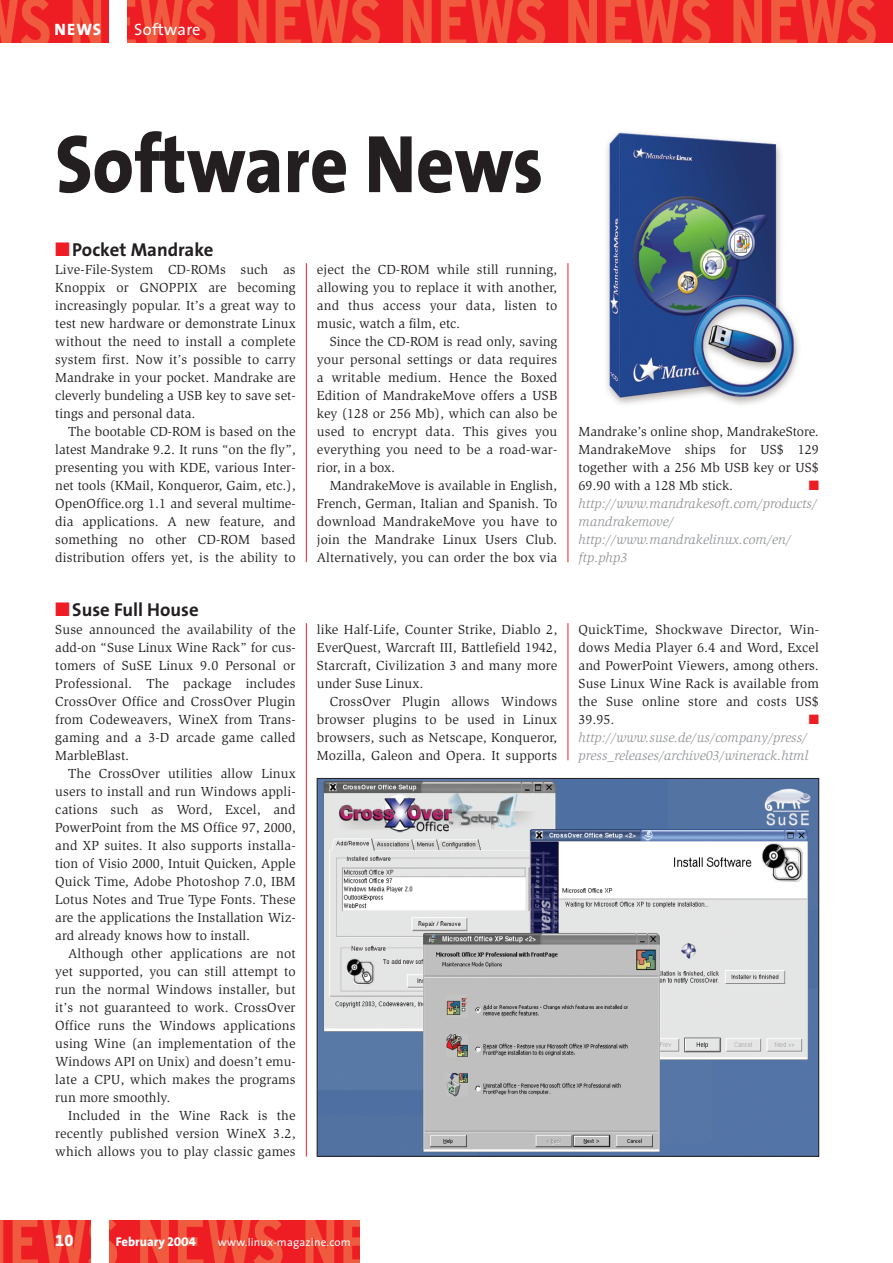
<style>
.page{position:relative;width:893px;height:1263px;background:#fff}
.page>*{position:absolute;margin:0;border:0;box-sizing:border-box;transform-origin:0 0}
.t1{font:800 82.5px "The Sans";color:#231f20;scale:.9 1}
.t2{font:700 18.75px "The Sans";color:#231f20}
.t3{font:16.5px "The Sans";letter-spacing:.02em;color:#fff}
.t4{font:16.5px "The Sans Extra Bold Caps";color:#fff}
.t5{font:16.5px "The Sans Extra Bold Expert";color:#fff}
.t6{font:13.5px/18px "Slimbach";letter-spacing:.01em;color:#231f20;text-align:justify}
.t7{font:italic 13.5px/18px "Slimbach";color:#939598}
.t8{font:13.5px "Zapf Dingbats";color:#ee1d23}
.t9{font:800 12.75px "The Sans";color:#fff}
.t10{font:11.25px "The Sans";letter-spacing:.02em;color:#fff}
.s1{color:#ee1d23}
.s2{font-family:"The Sans Extra Bold Caps";font-weight:400}
</style>
<div class="page">
<img style="left:0;top:1220px;width:359px;height:43px">
<div style="left:91px;top:1220px;width:17px;height:43px;background:#fff"></div>
<img style="left:0;top:0;width:892px;height:43px">
<div style="left:110px;top:0;width:17px;height:43px;background:#fff"></div>
<img style="left:319px;top:780px;width:497px;height:375px">
<img style="left:606px;top:132px;width:193px;height:273px">
<hr style="left:306px;top:263px;width:1px;height:299px;background:#ee1d23">
<hr style="left:567px;top:263px;width:1px;height:299px;background:#ee1d23">
<hr style="left:567px;top:623px;width:1px;height:137px;background:#ee1d23">
<hr style="left:306px;top:623px;width:1px;height:534px;background:#ee1d23">
<p class="t4" style="left:54px;top:20px;width:48px">NEWS</p>
<p class="t3" style="left:134px;top:23px;width:68px">Software</p>
<h1 class="t1" style="left:55px;top:130px;width:543px">Software News</h1>
<h2 class="t2" style="left:55px;top:242px;width:160px"><span class="s1">■</span>Pocket Mandrake</h2>
<p class="t6" style="left:55px;top:262px;width:242px">Live-File-System CD-ROMs such as Knoppix or GNOPPIX are becoming increasingly popular. It’s a great way to test new hardware or demonstrate Linux without the need to install a complete system first. Now it’s possible to carry Mandrake in your pocket. Mandrake are cleverly bundeling a USB key to save set&shy;tings and personal data.</p>
<p class="t6" style="left:55px;top:424px;width:242px;text-indent:13px">The bootable CD-ROM is based on the latest Mandrake 9.2. It runs “on the fly”, presenting you with KDE, various Inter&shy;net tools (KMail, Konqueror, Gaim, etc.), OpenOffice.org 1.1 and several multime&shy;dia applications. A new feature, and something no other CD-ROM based distribution offers yet, is the ability to</p>
<h2 class="t2" style="left:55px;top:602px;width:145px"><span class="s1">■</span>Suse Full House</h2>
<p class="t6" style="left:55px;top:622px;width:242px">Suse announced the availability of the add-on “Suse Linux Wine Rack” for cus&shy;tomers of SuSE Linux 9.0 Personal or Professional. The package includes CrossOver Office and CrossOver Plugin from Codeweavers, WineX from Trans&shy;gaming and a 3-D arcade game called MarbleBlast.</p>
<p class="t6" style="left:55px;top:766px;width:242px;text-indent:13px">The CrossOver utilities allow Linux users to install and run Windows appli&shy;cations such as Word, Excel, and PowerPoint from the MS Office 97, 2000, and XP suites. It also supports installa&shy;tion of Visio 2000, Intuit Quicken, Apple Quick Time, Adobe Photoshop 7.0, IBM Lotus Notes and True Type Fonts. These are the applications the Installation Wiz&shy;ard already knows how to install.</p>
<p class="t6" style="left:55px;top:946px;width:242px;text-indent:13px">Although other applications are not yet supported, you can still attempt to run the normal Windows installer, but it’s not guaranteed to work. CrossOver Office runs the Windows applications using Wine (an implementation of the Windows API on Unix) and doesn’t emu&shy;late a CPU, which makes the programs run more smoothly.</p>
<p class="t6" style="left:55px;top:1108px;width:242px;text-indent:13px">Included in the Wine Rack is the recently published version WineX 3.2, which allows you to play classic games</p>
<p class="t6" style="left:317px;top:262px;width:242px">eject the CD-ROM while still running, allowing you to replace it with another, and thus access your data, listen to music, watch a film, etc.</p>
<p class="t6" style="left:317px;top:334px;width:242px;text-indent:13px">Since the CD-ROM is read only, saving your personal settings or data requires a writable medium. Hence the Boxed Edition of MandrakeMove offers a USB key (128 or 256 Mb), which can also be used to encrypt data. This gives you everything you need to be a road-war&shy;rior, in a box.</p>
<p class="t6" style="left:317px;top:478px;width:242px;text-indent:13px">MandrakeMove is available in English, French, German, Italian and Spanish. To download MandrakeMove you have to join the Mandrake Linux Users Club.<br>Alternatively, you can order the box via</p>
<p class="t6" style="left:317px;top:622px;width:242px">like Half-Life, Counter Strike, Diablo 2, EverQuest, Warcraft III, Battlefield 1942, Starcraft, Civilization 3 and many more under Suse Linux.</p>
<p class="t6" style="left:317px;top:694px;width:242px;text-indent:13px">CrossOver Plugin allows Windows browser plugins to be used in Linux browsers, such as Netscape, Konqueror, Mozilla, Galeon and Opera. It supports</p>
<p class="t6" style="left:578px;top:424px;width:242px">Mandrake’s online shop, MandrakeStore.<br>MandrakeMove ships for US$ 129 together with a 256 Mb USB key or US$ 69.90 with a 128 Mb stick.</p>
<p class="t8" style="left:808px;top:478px;width:12px">■</p>
<p class="t7" style="left:578px;top:496px;width:240px">http://www.mandrakesoft.com/products/ mandrakemove/ http://www.mandrakelinux.com/en/ ftp.php3</p>
<p class="t6" style="left:578px;top:622px;width:242px">QuickTime, Shockwave Director, Win&shy;dows Media Player 6.4 and Word, Excel and PowerPoint Viewers, among others.<br>Suse Linux Wine Rack is available from the Suse online store and costs US$ 39.95.</p>
<p class="t8" style="left:808px;top:712px;width:12px">■</p>
<p class="t7" style="left:578px;top:730px;width:231px">http://www.suse.de/us/company/press/ press_releases/archive03/winerack.html</p>
<p class="t5" style="left:55px;top:1231px;width:20px">10</p>
<p class="t9" style="left:116px;top:1237px;width:82px">February <span class="s2">2004</span></p>
<p class="t10" style="left:218px;top:1238px;width:134px">www.linux-magazine.com</p>
</div>
